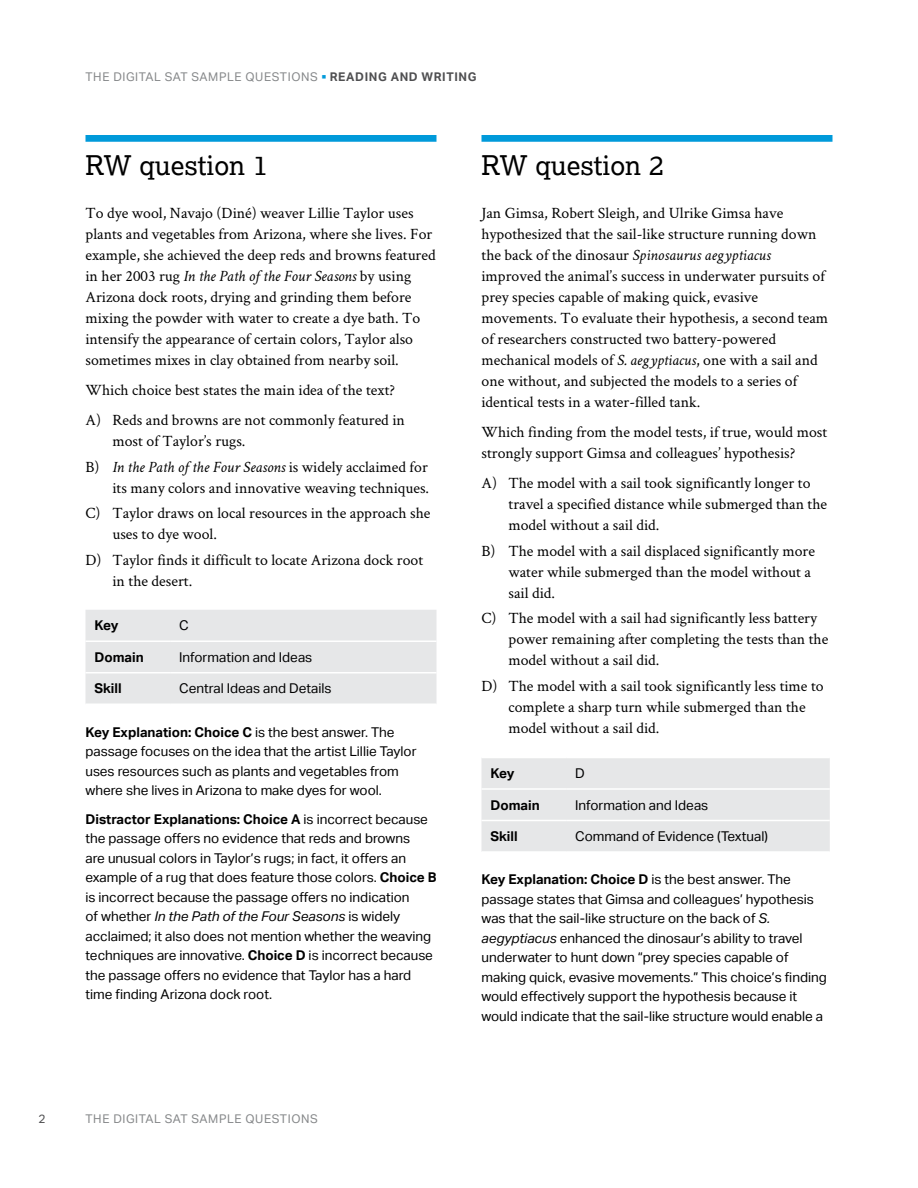
<style>
.page{position:relative;width:918px;height:1188px;background:#fff}
.page>*{position:absolute;margin:0;border:0;box-sizing:border-box;transform-origin:0 0}
.t1{font:27px "Lexia";color:#000}
.Questions{font:15.75px/21px "Crimson Text";color:#000}
.Body____9_13____Akt{font:13.5px/19.5px "Aktiv Grotesk";color:#000}
.Body____9_13____Akt-2{font:700 13.5px "Aktiv Grotesk";color:#000}
.t2{font:12px "Aktiv Grotesk";letter-spacing:.05em;color:#86888a}
.t3{font:12px "Aktiv Grotesk";color:#4f4f51}
.s1{color:#009ada}
.s2{font-weight:700;color:#4f4f51}
.s3{font-style:italic}
.s4{font-weight:700}
</style>
<div class="page">
<div style="left:86px;top:135px;width:350px;height:7px;background:#009ada"></div>
<div style="left:86px;top:610px;width:350px;height:94px;background:#e6e7e8"></div>
<hr style="left:86px;top:640px;width:84px;height:2px;background:#fff">
<hr style="left:170px;top:640px;width:267px;height:2px;background:#fff">
<hr style="left:86px;top:672px;width:84px;height:2px;background:#fff">
<hr style="left:170px;top:672px;width:267px;height:2px;background:#fff">
<div style="left:482px;top:135px;width:350px;height:7px;background:#009ada"></div>
<div style="left:482px;top:758px;width:348px;height:93px;background:#e6e7e8"></div>
<hr style="left:482px;top:788px;width:84px;height:2px;background:#fff">
<hr style="left:566px;top:788px;width:264px;height:2px;background:#fff">
<hr style="left:482px;top:820px;width:84px;height:1px;background:#fff">
<hr style="left:566px;top:820px;width:264px;height:1px;background:#fff">
<p class="t2" style="left:86px;top:69px;width:393px">THE DIGITAL SAT SAMPLE QUESTIONS <span class="s1">■</span> <span class="s2">READING AND WRITING</span></p>
<h2 class="t1" style="left:86px;top:148px;width:184px">RW question 1</h2>
<p class="Questions" style="left:86px;top:202px;width:352px">To dye wool, Navajo (Diné) weaver Lillie Taylor uses plants and vegetables from Arizona, where she lives. For example, she achieved the deep reds and browns featured in her 2003 rug <span class="s3">In the Path of the Four Seasons</span> by using Arizona dock roots, drying and grinding them before mixing the powder with water to create a dye bath. To intensify the appearance of certain colors, Taylor also sometimes mixes in clay obtained from nearby soil.</p>
<p class="Questions" style="left:86px;top:379px;width:311px">Which choice best states the main idea of the text?</p>
<p class="Questions" style="left:112px;top:409px;width:294px;text-indent:-27px">A) Reds and browns are not commonly featured in most of Taylor’s rugs.</p>
<p class="Questions" style="left:86px;top:456px;width:345px;text-align:right">B) <span class="s3">In the Path of the Four Seasons</span> is widely acclaimed for its many colors and innovative weaving techniques.</p>
<p class="Questions" style="left:112px;top:502px;width:320px;text-indent:-27px">C) Taylor draws on local resources in the approach she uses to dye wool.</p>
<p class="Questions" style="left:112px;top:549px;width:312px;text-indent:-27px">D) Taylor finds it difficult to locate Arizona dock root in the desert.</p>
<p class="Body____9_13____Akt-2" style="left:94px;top:618px;width:25px">Key</p>
<p class="Body____9_13____Akt" style="left:179px;top:616px;width:11px">C</p>
<p class="Body____9_13____Akt-2" style="left:94px;top:649px;width:51px">Domain</p>
<p class="Body____9_13____Akt" style="left:179px;top:647px;width:135px">Information and Ideas</p>
<p class="Body____9_13____Akt-2" style="left:94px;top:681px;width:29px">Skill</p>
<p class="Body____9_13____Akt" style="left:179px;top:679px;width:154px">Central Ideas and Details</p>
<p class="Body____9_13____Akt" style="left:86px;top:722px;width:333px"><span class="s4">Key Explanation: Choice C</span> is the best answer. The passage focuses on the idea that the artist Lillie Taylor uses resources such as plants and vegetables from where she lives in Arizona to make dyes for wool.</p>
<p class="Body____9_13____Akt" style="left:86px;top:809px;width:353px"><span class="s4">Distractor Explanations: Choice A</span> is incorrect because the passage offers no evidence that reds and browns<br>are unusual colors in Taylor’s rugs; in fact, it offers an example of a rug that does feature those colors. <span class="s4">Choice B </span>is incorrect because the passage offers no indication<br>of whether <span class="s3">In the Path of the Four Seasons</span> is widely acclaimed; it also does not mention whether the weaving techniques are innovative. <span class="s4">Choice D</span> is incorrect because the passage offers no evidence that Taylor has a hard time finding Arizona dock root.</p>
<p class="t3" style="left:38px;top:1111px;width:9px">2</p>
<p class="t2" style="left:86px;top:1111px;width:234px">THE DIGITAL SAT SAMPLE QUESTIONS</p>
<h2 class="t1" style="left:482px;top:148px;width:184px">RW question 2</h2>
<p class="Questions" style="left:482px;top:202px;width:348px">Jan Gimsa, Robert Sleigh, and Ulrike Gimsa have hypothesized that the sail-like structure running down the back of the dinosaur <span class="s3">Spinosaurus aegyptiacus </span>improved the animal’s success in underwater pursuits of prey species capable of making quick, evasive movements. To evaluate their hypothesis, a second team of researchers constructed two battery-powered mechanical models of <span class="s3">S. aegyptiacus</span>, one with a sail and one without, and subjected the models to a series of identical tests in a water-filled tank.</p>
<p class="Questions" style="left:482px;top:421px;width:347px">Which finding from the model tests, if true, would most strongly support Gimsa and colleagues’ hypothesis?</p>
<p class="Questions" style="left:508px;top:472px;width:320px;text-indent:-27px">A) The model with a sail took significantly longer to travel a specified distance while submerged than the model without a sail did.</p>
<p class="Questions" style="left:508px;top:540px;width:308px;text-indent:-27px">B) The model with a sail displaced significantly more water while submerged than the model without a sail did.</p>
<p class="Questions" style="left:508px;top:607px;width:321px;text-indent:-27px">C) The model with a sail had significantly less battery power remaining after completing the tests than the model without a sail did.</p>
<p class="Questions" style="left:508px;top:675px;width:317px;text-indent:-27px">D) The model with a sail took significantly less time to complete a sharp turn while submerged than the model without a sail did.</p>
<p class="Body____9_13____Akt-2" style="left:490px;top:766px;width:25px">Key</p>
<p class="Body____9_13____Akt" style="left:575px;top:764px;width:11px">D</p>
<p class="Body____9_13____Akt-2" style="left:490px;top:797px;width:51px">Domain</p>
<p class="Body____9_13____Akt" style="left:575px;top:795px;width:135px">Information and Ideas</p>
<p class="Body____9_13____Akt-2" style="left:490px;top:829px;width:29px">Skill</p>
<p class="Body____9_13____Akt" style="left:575px;top:827px;width:194px">Command of Evidence (Textual)</p>
<p class="Body____9_13____Akt" style="left:482px;top:870px;width:347px"><span class="s4">Key Explanation: Choice D</span> is the best answer. The passage states that Gimsa and colleagues’ hypothesis was that the sail-like structure on the back of <span class="s3">S. aegyptiacus</span> enhanced the dinosaur’s ability to travel underwater to hunt down “prey species capable of making quick, evasive movements.” This choice’s finding would effectively support the hypothesis because it would indicate that the sail-like structure would enable a</p>
</div>
